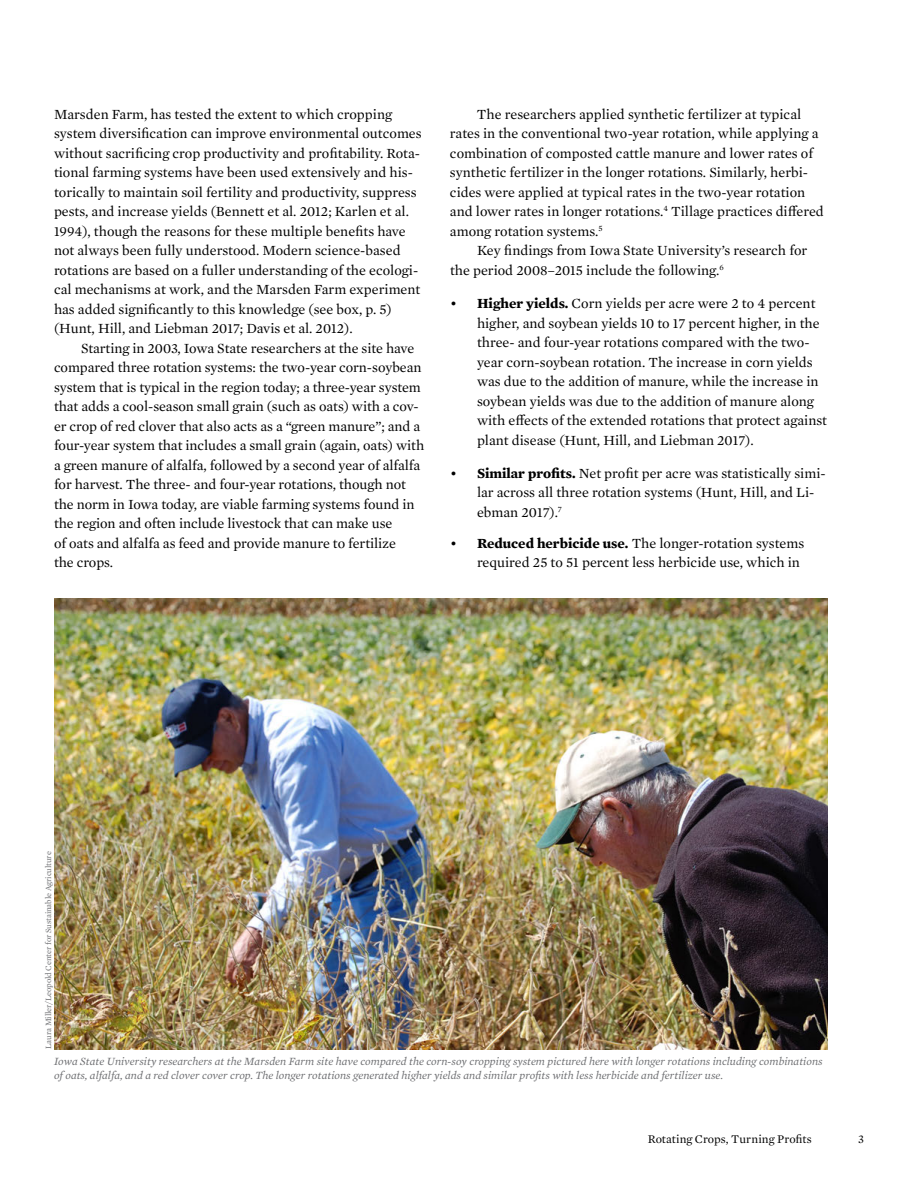
<style>
.page{position:relative;width:918px;height:1188px;background:#fff}
.page>*{position:absolute;margin:0;border:0;box-sizing:border-box;transform-origin:0 0}
.Body_text__last_sect{font:14.25px/19.5px "Mercury Text G1";color:#000}
.Bullet_list__first_b{font:14.25px/19.5px "Mercury Text G1";color:#000}
.t1{font:12px "Mercury Text G1";color:#000}
.Photo_caption_text{font:italic 11.25px/13.5px "Mercury Text G1";color:#6d6e71}
.Photo_credits{font:8.25px "Mercury Text G1";letter-spacing:-.01em;color:#6d6e71}
.s1{font-weight:700}
</style>
<div class="page">
<img style="left:54px;top:598px;width:774px;height:452px">
<p class="Body_text__last_sect" style="left:54px;top:103px;width:369px">Marsden Farm, has tested the extent to which cropping system diversification can improve environmental outcomes without sacrificing crop productivity and profitability. Rota&shy;tional farming systems have been used extensively and his&shy;torically to maintain soil fertility and productivity, suppress pests, and increase yields (Bennett et al. 2012; Karlen et al.<br>1994), though the reasons for these multiple benefits have not always been fully understood. Modern science-based rotations are based on a fuller understanding of the ecologi&shy;cal mechanisms at work, and the Marsden Farm experiment has added significantly to this knowledge (see box, p. 5) (Hunt, Hill, and Liebman 2017; Davis et al. 2012).</p>
<p class="Body_text__last_sect" style="left:54px;top:337px;width:372px;text-indent:27px">Starting in 2003, Iowa State researchers at the site have compared three rotation systems: the two-year corn-soybean system that is typical in the region today; a three-year system that adds a cool-season small grain (such as oats) with a cov&shy;er crop of red clover that also acts as a “green manure”; and a four-year system that includes a small grain (again, oats) with a green manure of alfalfa, followed by a second year of alfalfa for harvest. The three- and four-year rotations, though not the norm in Iowa today, are viable farming systems found in the region and often include livestock that can make use<br>of oats and alfalfa as feed and provide manure to fertilize<br>the crops.</p>
<p class="Body_text__last_sect" style="left:450px;top:103px;width:375px;text-indent:27px">The researchers applied synthetic fertilizer at typical rates in the conventional two-year rotation, while applying a combination of composted cattle manure and lower rates of synthetic fertilizer in the longer rotations. Similarly, herbi&shy;cides were applied at typical rates in the two-year rotation and lower rates in longer rotations.<sup>4</sup> Tillage practices differed among rotation systems.<sup>5</sup></p>
<p class="Body_text__last_sect" style="left:450px;top:240px;width:359px;text-indent:27px">Key findings from Iowa State University’s research for the period 2008–2015 include the following.<sup>6</sup></p>
<p class="Bullet_list__first_b" style="left:477px;top:293px;width:352px;text-indent:-27px">• <span class="s1">Higher yields.</span> Corn yields per acre were 2 to 4 percent higher, and soybean yields 10 to 17 percent higher, in the three- and four-year rotations compared with the two&shy;year corn-soybean rotation. The increase in corn yields was due to the addition of manure, while the increase in soybean yields was due to the addition of manure along with effects of the extended rotations that protect against plant disease (Hunt, Hill, and Liebman 2017).</p>
<p class="Bullet_list__first_b" style="left:477px;top:463px;width:350px;text-indent:-27px">• <span class="s1">Similar profits.</span> Net profit per acre was statistically simi&shy;lar across all three rotation systems (Hunt, Hill, and Li&shy;ebman 2017).<sup>7</sup></p>
<p class="Bullet_list__first_b" style="left:450px;top:533px;width:356px;text-align:right">• <span class="s1">Reduced herbicide use.</span> The longer-rotation systems required 25 to 51 percent less herbicide use, which in</p>
<p class="Photo_credits" style="left:43px;top:1049px;width:199px;rotate:-90deg">Laura Miller/Leopold Center for Sustainable Agriculture</p>
<p class="Photo_caption_text" style="left:54px;top:1054px;width:770px">Iowa State University researchers at the Marsden Farm site have compared the corn-soy cropping system pictured here with longer rotations including combinations of oats, alfalfa, and a red clover cover crop. The longer rotations generated higher yields and similar profits with less herbicide and fertilizer use.</p>
<p class="t1" style="left:648px;top:1130px;width:166px">Rotating Crops, Turning Profits</p>
<p class="t1" style="left:858px;top:1130px;width:7px">3</p>
</div>
